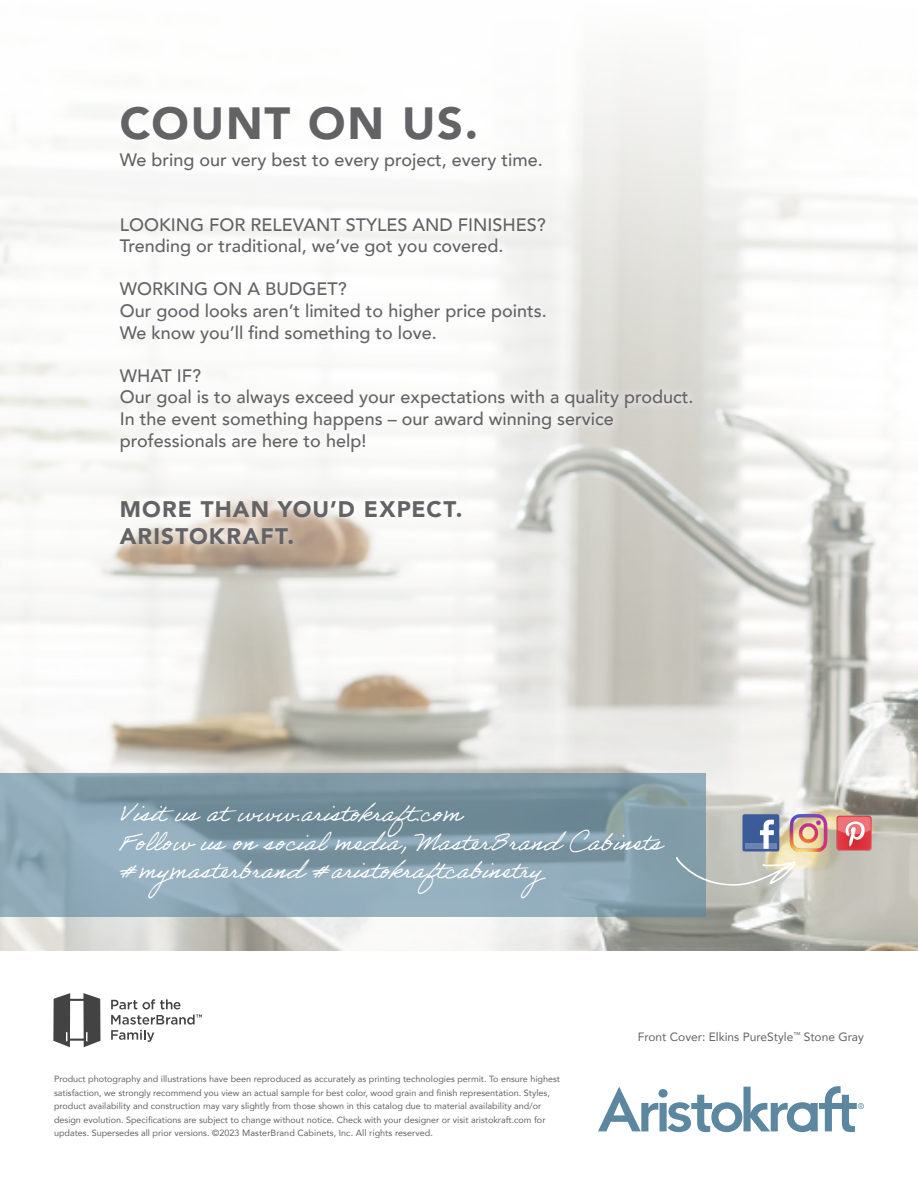
<style>
.page{position:relative;width:918px;height:1188px;background:#fff}
.page>*{position:absolute;margin:0;border:0;box-sizing:border-box;transform-origin:0 0}
.Style_Description{font:900 45px "Avenir";letter-spacing:.04em;color:#636366}
.t1{font:24px/28.8px "Adobe Handwriting Ernie";color:#fff}
.Style_Description-2{font:900 22.5px "Avenir";letter-spacing:.05em;color:#636366}
.t2{font:500 18px/21.6px "Avenir";color:#636366}
.t3{font:12px "Avenir";color:#636366}
.t4{font:9px/13.5px "Avenir";color:#636366}
</style>
<div class="page">
<img style="left:0;top:68px;width:918px;height:882px">
<svg style="left:111px;top:97px;width:590px;height:456px"></svg>
<svg style="left:598px;top:1086px;width:266px;height:46px"></svg>
<svg style="left:111px;top:999px;width:70px;height:10px"></svg>
<svg style="left:53px;top:993px;width:47px;height:54px"></svg>
<svg style="left:111px;top:1015px;width:91px;height:27px"></svg>
<div style="left:742px;top:814px;width:37px;height:37px;background:#3b5b99;border-radius:2px"></div>
<div style="left:745px;top:844px;width:32px;height:5px;background:#6d84b3"></div>
<svg style="left:760px;top:820px;width:14px;height:29px"></svg>
<img style="left:781px;top:814px;width:91px;height:37px">
<svg style="left:0;top:773px;width:706px;height:144px;background:#859fad"></svg>
<svg style="left:676px;top:857px;width:120px;height:29px;background:#bec4bf"></svg>
<p class="Style_Description" style="left:120px;top:85px;width:360px">COUNT ON US.</p>
<p class="t2" style="left:120px;top:148px;width:424px">We bring our very best to every project, every time.</p>
<p class="t2" style="left:120px;top:213px;width:427px">LOOKING FOR RELEVANT STYLES AND FINISHES?</p>
<p class="t2" style="left:120px;top:234px;width:385px">Trending or traditional, we’ve got you covered.</p>
<p class="t2" style="left:120px;top:277px;width:228px">WORKING ON A BUDGET?</p>
<p class="t2" style="left:120px;top:299px;width:428px">Our good looks aren’t limited to higher price points.<br>We know you’ll find something to love.</p>
<p class="t2" style="left:120px;top:364px;width:83px">WHAT IF?</p>
<p class="t2" style="left:120px;top:385px;width:575px">Our goal is to always exceed your expectations with a quality product.<br>In the event something happens – our award winning service professionals are here to help!</p>
<p class="Style_Description-2" style="left:120px;top:490px;width:344px">MORE THAN YOU’D EXPECT.</p>
<p class="Style_Description-2" style="left:120px;top:517px;width:176px">ARISTOKRAFT.</p>
<p class="t1" style="left:120px;top:798px;width:543px">Visit us at www.aristokraft.com<br>Follow us on social media, MasterBrand Cabinets #mymasterbrand #aristokraftcabinetry</p>
<p class="t4" style="left:54px;top:1072px;width:508px">Product photography and illustrations have been reproduced as accurately as printing technologies permit. To ensure highest satisfaction, we strongly recommend you view an actual sample for best color, wood grain and finish representation. Styles, product availability and construction may vary slightly from those shown in this catalog due to material availability and/or design evolution. Specifications are subject to change without notice. Check with your designer or visit aristokraft.com for updates. Supersedes all prior versions. ©2023 MasterBrand Cabinets, Inc. All rights reserved.</p>
<p class="t3" style="left:638px;top:1027px;width:228px">Front Cover: Elkins PureStyle<sup>™</sup> Stone Gray</p>
</div>
